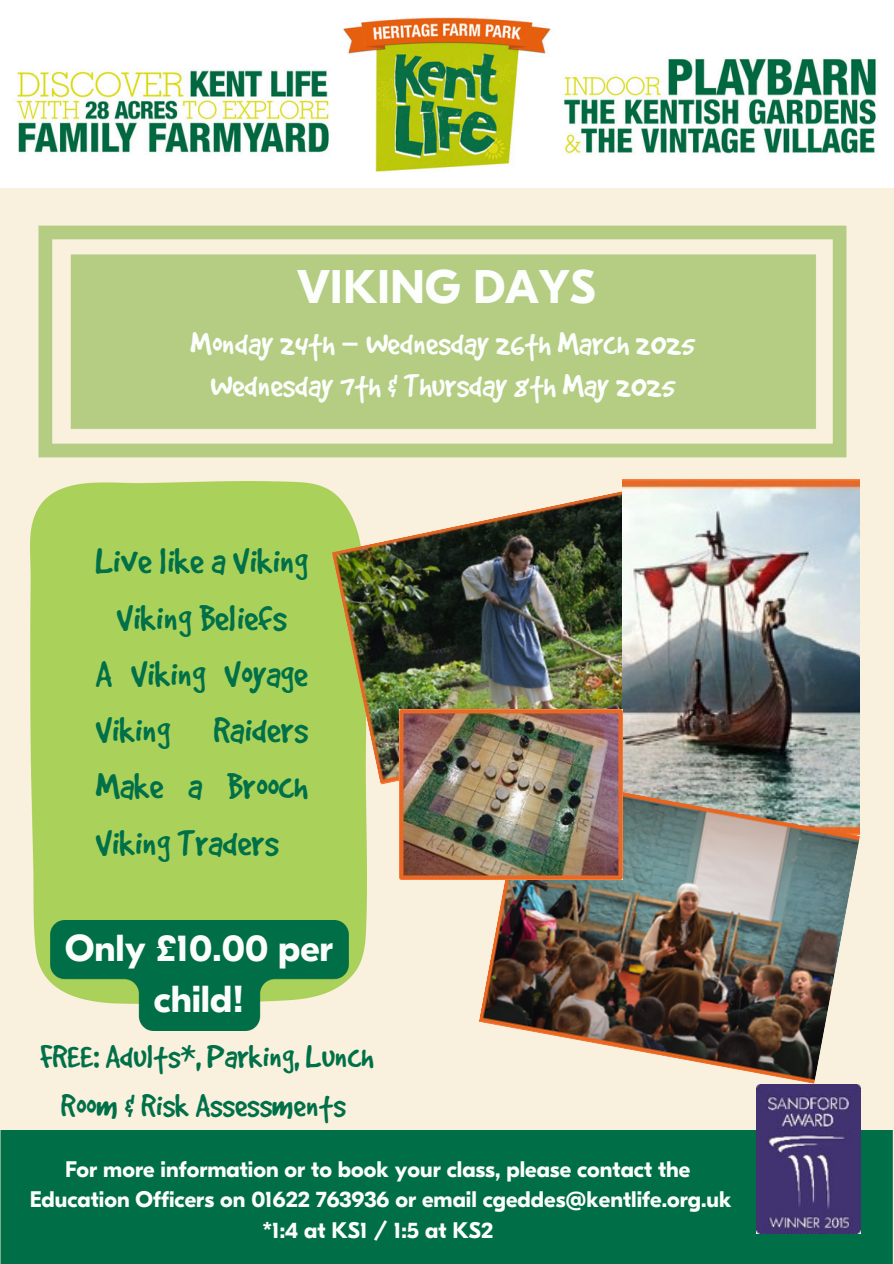
<style>
.page{position:relative;width:894px;height:1264px;background:#fff}
.page>*{position:absolute;margin:0;border:0;box-sizing:border-box;transform-origin:0 0}
.t1{font:700 47.1px "GT Eesti Pro Display";color:#fcfefc}
.t2{font:40.5px "Good Dog";color:#007048}
.t3{font:700 37.5px/51.8px "GT Eesti Pro Display";color:#fcfefc;text-align:center}
.t4{font:36px/49.5px "Good Dog";color:#007048;text-align:center}
.t5{font:35.85px/41.5px "Good Dog";color:#fcfefc;text-align:center}
.t6{font:700 22.5px/30.3px "GT Eesti Pro Display";color:#fcfefc;text-align:center}
.s1{font-family:"Noto Sans Gurmukhi"}
</style>
<div class="page">
<div style="left:0;top:0;width:893px;height:1263px;background:#f9f1de"></div>
<img style="left:0;top:0;width:893px;height:188px">
<div style="left:0;top:1130px;width:892px;height:133px;background:#006e46"></div>
<div style="left:30px;top:482px;width:337px;height:500px;background:#aad25a"></div>
<img style="left:38px;top:225px;width:809px;height:233px">
<img style="left:756px;top:1084px;width:104px;height:149px">
<img style="left:331px;top:479px;width:394px;height:305px">
<img style="left:622px;top:480px;width:237px;height:293px">
<img style="left:478px;top:773px;width:381px;height:310px">
<img style="left:399px;top:709px;width:223px;height:170px">
<img style="left:50px;top:920px;width:298px;height:110px">
<p class="t1" style="left:297px;top:261px;width:300px">VIKING DAYS</p>
<h2 class="t5" style="left:190px;top:322px;width:506px">Monday 24th <span class="s1">–</span> Wednesday 26th March 2025<br>Wednesday 7th &amp; Thursday 8th May 2025</h2>
<h4 class="t2" style="left:95px;top:540px;width:214px">Live like a Viking</h4>
<h4 class="t2" style="left:117px;top:596px;width:171px">Viking Beliefs</h4>
<h4 class="t2" style="left:95px;top:653px;width:214px">A Viking Voyage</h4>
<h4 class="t2" style="left:95px;top:709px;width:214px">Viking Raiders</h4>
<h4 class="t2" style="left:95px;top:765px;width:214px">Make a Brooch</h4>
<h4 class="t2" style="left:95px;top:821px;width:184px">Viking Traders</h4>
<p class="t3" style="left:65px;top:922px;width:269px">Only £10.00 per child!</p>
<p class="t4" style="left:40px;top:1031px;width:335px">FREE: Adults*, Parking, Lunch<br>Room &amp; Risk Assessments</p>
<p class="t6" style="left:65px;top:1154px;width:626px">For more information or to book your class, please contact the</p>
<p class="t6" style="left:30px;top:1184px;width:703px">Education Officers on 01622 763936 or email cgeddes@kentlife.org.uk *1:4 at KS1 / 1:5 at KS2</p>
</div>
